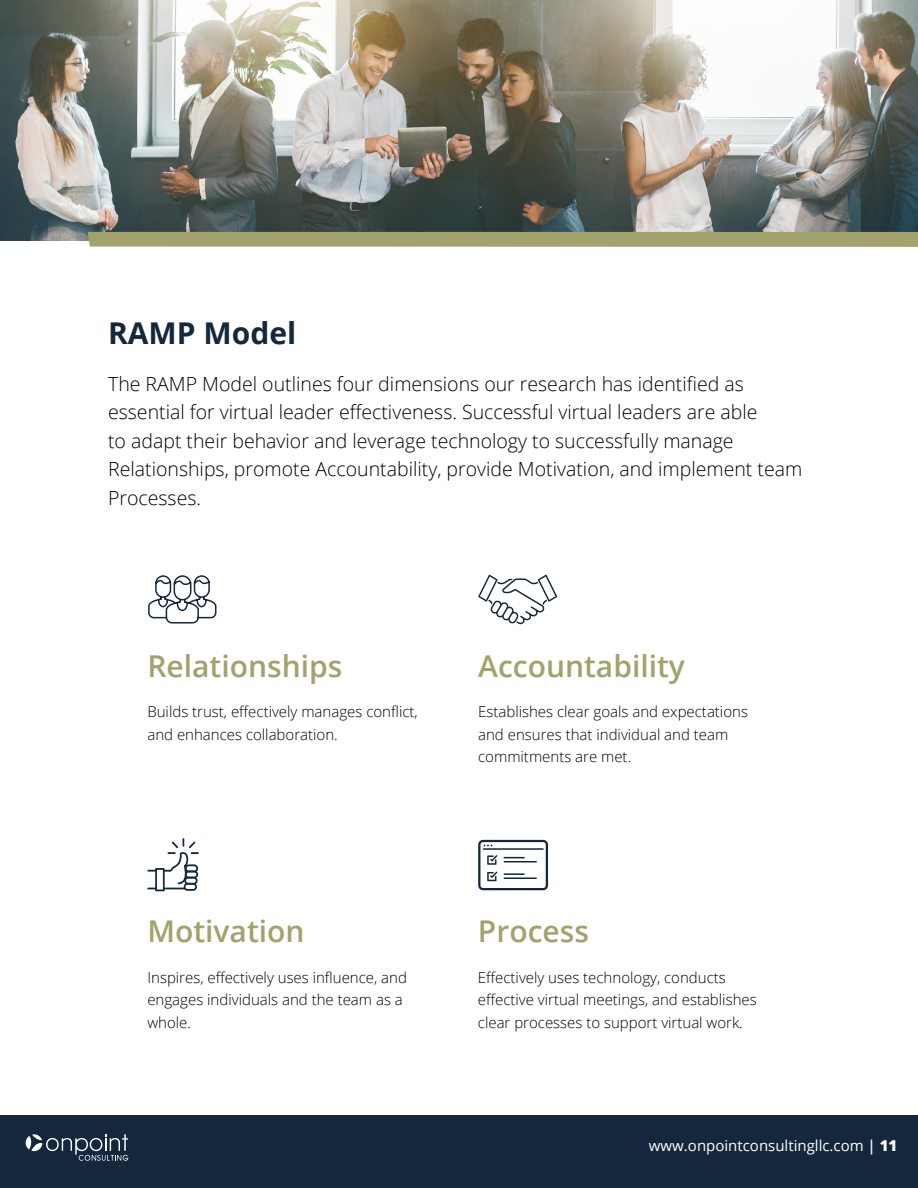
<style>
.page{position:relative;width:918px;height:1188px;background:#fff}
.page>*{position:absolute;margin:0;border:0;box-sizing:border-box;transform-origin:0 0}
.t1{font:600 30px "Open Sans";color:#a2a26c}
.t2{font:700 30px "Open Sans";color:#15273d}
.t3{font:300 19.5px/28.5px "Open Sans";color:#000}
.t4{font:300 15px/22.5px "Open Sans";color:#000}
.t5{font:15px "Open Sans";color:#fff}
.s1{font-weight:600}
.s2{font-weight:800}
</style>
<div class="page">
<div style="left:0;top:1116px;width:918px;height:72px;background:#15273d"></div>
<svg style="left:26px;top:1134px;width:102px;height:27px"></svg>
<img style="left:0;top:0;width:918px;height:240px">
<div style="left:88px;top:232px;width:830px;height:15px;background:#a2a26c"></div>
<svg style="left:478px;top:575px;width:79px;height:50px"></svg>
<svg style="left:147px;top:838px;width:52px;height:53px"></svg>
<svg style="left:478px;top:840px;width:70px;height:50px"></svg>
<hr style="left:504px;top:873px;width:21px;height:2px;background:#15273d">
<hr style="left:504px;top:877px;width:33px;height:2px;background:#15273d">
<svg style="left:148px;top:575px;width:69px;height:49px"></svg>
<h1 class="t2" style="left:108px;top:312px;width:190px">RAMP Model</h1>
<p class="t3" style="left:108px;top:369px;width:696px">The RAMP Model outlines four dimensions our research has identified as essential for virtual leader effectiveness. Successful virtual leaders are able<br>to adapt their behavior and leverage technology to successfully manage Relationships, promote Accountability, provide Motivation, and implement team Processes.</p>
<h1 class="t1" style="left:147px;top:645px;width:197px">Relationships</h1>
<p class="t4" style="left:147px;top:700px;width:272px">Builds trust, effectively manages conflict, and enhances collaboration.</p>
<h1 class="t1" style="left:478px;top:645px;width:208px">Accountability</h1>
<p class="t4" style="left:478px;top:700px;width:271px">Establishes clear goals and expectations and ensures that individual and team commitments are met.</p>
<h1 class="t1" style="left:147px;top:911px;width:159px">Motivation</h1>
<p class="t4" style="left:147px;top:965px;width:261px">Inspires, effectively uses influence, and engages individuals and the team as a whole.</p>
<h1 class="t1" style="left:478px;top:911px;width:113px">Process</h1>
<p class="t4" style="left:478px;top:965px;width:280px">Effectively uses technology, conducts effective virtual meetings, and establishes clear processes to support virtual work.</p>
<p class="t5" style="left:649px;top:1135px;width:250px">www.onpointconsultingllc.com <span class="s1">|</span> <span class="s2">11</span></p>
</div>
